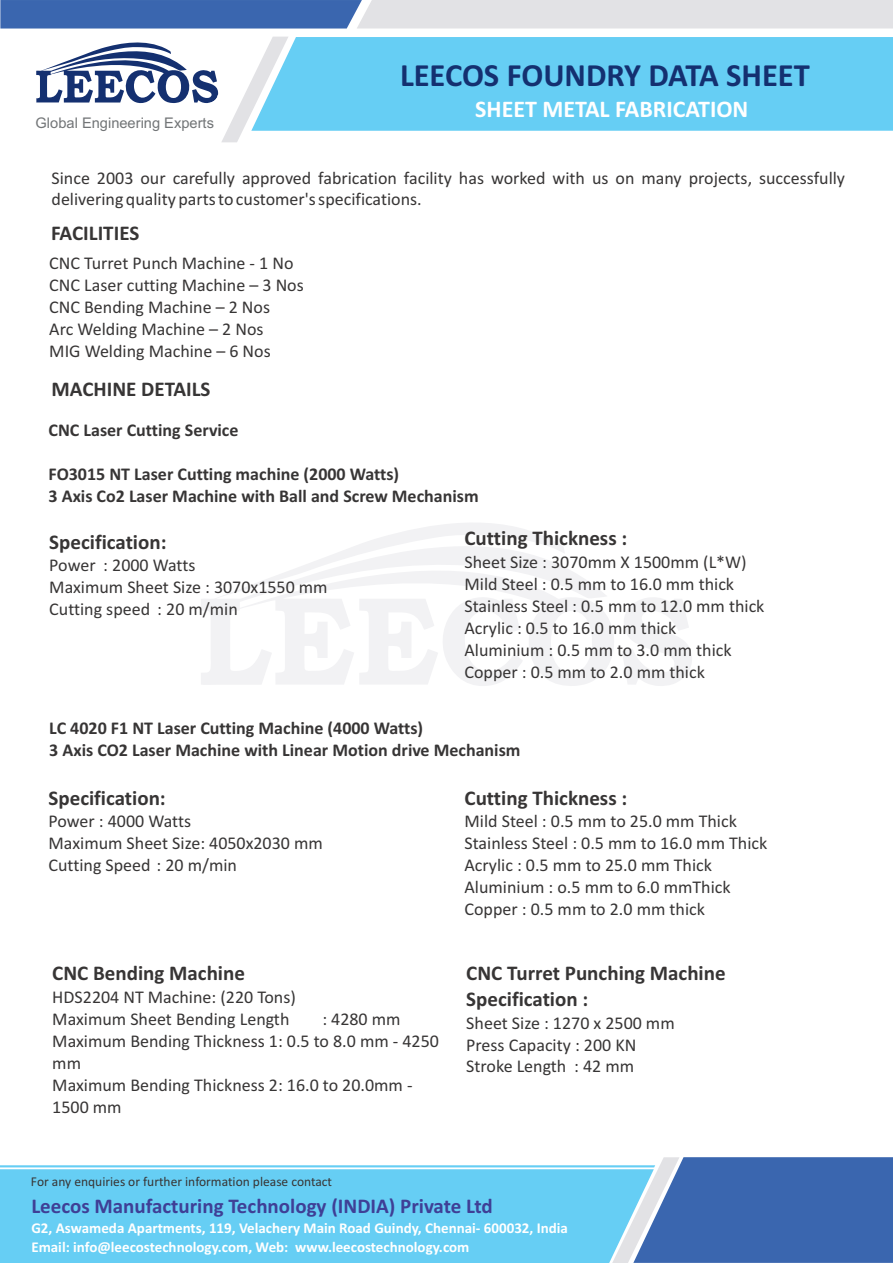
<style>
.page{position:relative;width:893px;height:1263px;background:#fff}
.page>*{position:absolute;margin:0;border:0;box-sizing:border-box;transform-origin:0 0}
.t1{font:700 32.55px "Calibri";color:#143070}
.t2{font:700 24px "Calibri";color:#fff}
.t3{font:700 21px/25.7px "Calibri";color:#373535}
.t4{font:700 21px "Calibri";color:#3f3f96}
.t5{font:18px/21.9px "Calibri";color:#373535}
.t6{font:700 18px/21.9px "Calibri";color:#373535}
.t7{font:700 15px/18.3px "Calibri";color:#fff}
.t8{font:14.7px "Arial";color:#727577}
.t9{font:13.5px "Calibri";color:#383535}
</style>
<div class="page">
<svg style="left:0;top:0;width:893px;height:29px;background:#a1b2d0"></svg>
<div style="left:289px;top:37px;width:604px;height:94px;background:#66cef4"></div>
<svg style="left:0;top:1157px;width:893px;height:106px;background:#68b7e2"></svg>
<svg style="left:36px;top:37px;width:253px;height:105px"></svg>
<svg style="left:201px;top:523px;width:491px;height:163px"></svg>
<p class="t8" style="left:36px;top:117px;width:180px">Global Engineering Experts</p>
<h1 class="t1" style="left:400px;top:61px;width:411px">LEECOS FOUNDRY DATA SHEET</h1>
<h2 class="t2" style="left:475px;top:99px;width:275px">SHEET METAL FABRICATION</h2>
<p class="t5" style="left:52px;top:169px;width:795px;line-height:20.7px">Since 2003 our carefully approved fabrication facility has worked with us on many projects, successfully delivering quality parts to customer's specifications.</p>
<p class="t3" style="left:51px;top:221px;width:90px">FACILITIES</p>
<p class="t5" style="left:49px;top:253px;width:256px">CNC Turret Punch Machine - 1 No<br>CNC Laser cutting Machine – 3 Nos<br>CNC Bending Machine – 2 Nos<br>Arc Welding Machine – 2 Nos<br>MIG Welding Machine – 6 Nos</p>
<p class="t3" style="left:52px;top:378px;width:160px">MACHINE DETAILS</p>
<p class="t6" style="left:49px;top:421px;width:192px">CNC Laser Cutting Service</p>
<p class="t6" style="left:49px;top:465px;width:432px">FO3015 NT Laser Cutting machine (2000 Watts)<br>3 Axis Co2 Laser Machine with Ball and Screw Mechanism</p>
<p class="t3" style="left:49px;top:531px;width:119px">Specification:</p>
<p class="t5" style="left:49px;top:556px;width:280px">Power : 2000 Watts<br>Maximum Sheet Size : 3070x1550 mm<br>Cutting speed : 20 m/min</p>
<p class="t3" style="left:464px;top:527px;width:164px">Cutting Thickness :</p>
<p class="t5" style="left:464px;top:552px;width:301px">Sheet Size : 3070mm X 1500mm (L*W)<br>Mild Steel : 0.5 mm to 16.0 mm thick<br>Stainless Steel : 0.5 mm to 12.0 mm thick<br>Acrylic : 0.5 to 16.0 mm thick<br>Aluminium : 0.5 mm to 3.0 mm thick<br>Copper : 0.5 mm to 2.0 mm thick</p>
<p class="t6" style="left:49px;top:719px;width:473px">LC 4020 F1 NT Laser Cutting Machine (4000 Watts)<br>3 Axis CO2 Laser Machine with Linear Motion drive Mechanism</p>
<p class="t3" style="left:49px;top:786px;width:119px">Specification:</p>
<p class="t5" style="left:49px;top:812px;width:276px">Power : 4000 Watts<br>Maximum Sheet Size: 4050x2030 mm<br>Cutting Speed : 20 m/min</p>
<p class="t3" style="left:465px;top:786px;width:164px">Cutting Thickness :</p>
<p class="t5" style="left:465px;top:812px;width:304px">Mild Steel : 0.5 mm to 25.0 mm Thick<br>Stainless Steel : 0.5 mm to 16.0 mm Thick<br>Acrylic : 0.5 mm to 25.0 mm Thick<br>Aluminium : o.5 mm to 6.0 mmThick<br>Copper : 0.5 mm to 2.0 mm thick</p>
<p class="t3" style="left:52px;top:962px;width:194px">CNC Bending Machine</p>
<p class="t5" style="left:52px;top:987px;width:245px">HDS2204 NT Machine: (220 Tons)<br>Maximum Sheet Bending Length</p>
<p class="t5" style="left:52px;top:1009px;width:388px;text-indent:270px">: 4280 mm<br>Maximum Bending Thickness 1: 0.5 to 8.0 mm - 4250 mm<br>Maximum Bending Thickness 2: 16.0 to 20.0mm -<br>1500 mm</p>
<p class="t9" style="left:31px;top:1176px;width:303px">For any enquiries or further information please contact</p>
<p class="t3" style="left:466px;top:962px;width:261px">CNC Turret Punching Machine<br>Specification :</p>
<p class="t5" style="left:466px;top:1013px;width:210px">Sheet Size : 1270 x 2500 mm<br>Press Capacity : 200 KN<br>Stroke Length : 42 mm</p>
<p class="t4" style="left:31px;top:1197px;width:463px">Leecos Manufacturing Technology (INDIA) Private Ltd</p>
<p class="t7" style="left:31px;top:1220px;width:538px">G2, Aswameda Apartments, 119, Velachery Main Road Guindy, Chennai- 600032, India<br>Email: info@leecostechnology.com, Web: www.leecostechnology.com</p>
</div>
